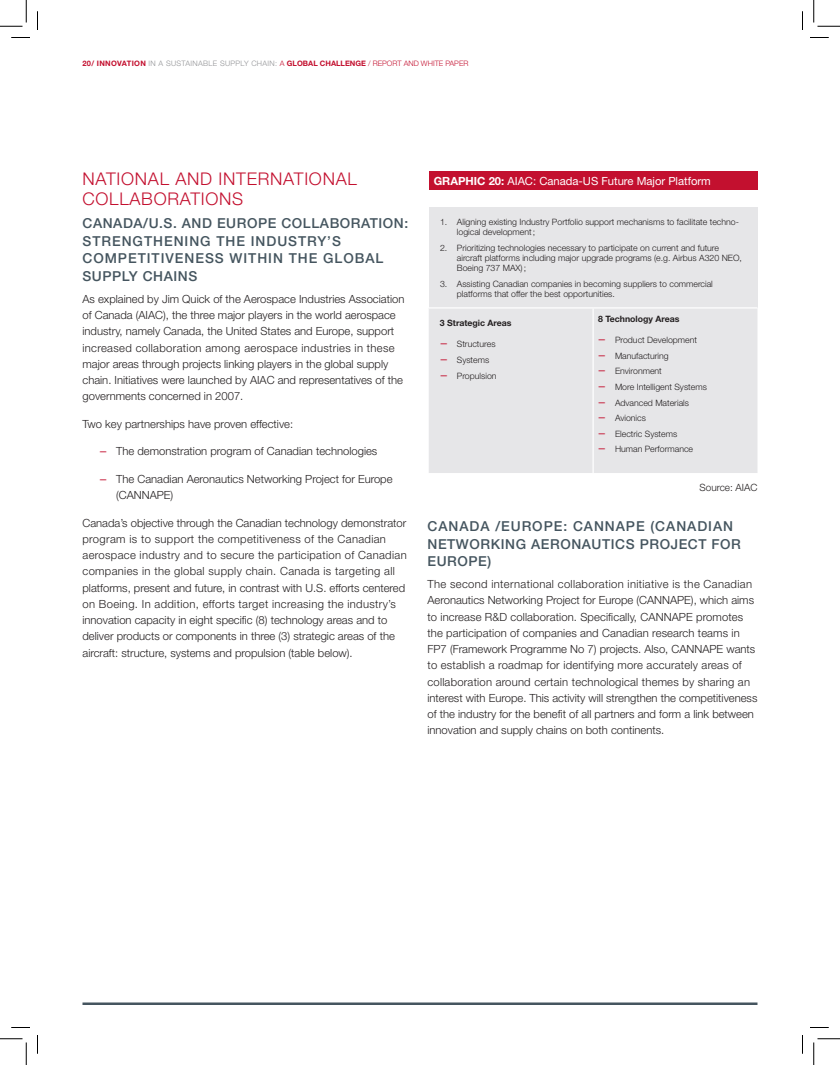
<style>
.page{position:relative;width:840px;height:1065px;background:#fff}
.page>*{position:absolute;margin:0;border:0;box-sizing:border-box;transform-origin:0 0}
.Grand_Titre__sous{font:300 17.5px/20px "Helvetica Neue";letter-spacing:.04em;color:#c3102f}
.Sous-Titre{font:500 13.75px/17.5px "Helvetica Neue";letter-spacing:.07em;color:#45555f}
.Sous-Titre-2{font:500 13.75px/17.5px "Helvetica Neue";letter-spacing:.04em;color:#45555f}
.Texte_courant{font:300 11.25px/16.2px "Helvetica Neue";color:#231f20}
.Tableau_Info_-_Heade{font:11.25px "Helvetica Neue";color:#fff}
.Source{font:300 10px "Helvetica Neue";color:#231f20}
.t1{font:300 8.75px/10px "Helvetica Neue";color:#231f20}
.Texte_courant-2{font:700 8.75px "Helvetica Neue";color:#231f20}
.t2{font:700 7.5px "Helvetica Neue";color:#c3102f}
.s1{font-weight:300;color:#919295}
.s2{font-weight:300}
.s3{font-weight:400;font-size:12.5px;color:#c3102f}
.s4{font-weight:700}
</style>
<div class="page">
<hr style="left:82px;top:1002px;width:676px;height:3px;background:#45555f">
<div style="left:429px;top:172px;width:329px;height:18px;background:#c3102f"></div>
<div style="left:429px;top:207px;width:329px;height:101px;background:#e6e6e8"></div>
<div style="left:429px;top:309px;width:329px;height:164px;background:#e6e6e8"></div>
<hr style="left:429px;top:307px;width:164px;height:2px;background:#fff">
<hr style="left:593px;top:307px;width:165px;height:2px;background:#fff">
<hr style="left:592px;top:309px;width:2px;height:164px;background:#fff">
<svg style="left:11px;top:37px;width:19px;height:1px"></svg>
<svg style="left:810px;top:37px;width:19px;height:1px"></svg>
<svg style="left:11px;top:1027px;width:19px;height:1px"></svg>
<svg style="left:810px;top:1027px;width:19px;height:1px"></svg>
<svg style="left:37px;top:11px;width:1px;height:19px"></svg>
<svg style="left:37px;top:1035px;width:1px;height:19px"></svg>
<svg style="left:802px;top:11px;width:1px;height:19px"></svg>
<svg style="left:802px;top:1035px;width:1px;height:19px"></svg>
<svg style="left:0;top:0;width:27px;height:27px"></svg>
<svg style="left:0;top:1039px;width:27px;height:26px"></svg>
<svg style="left:814px;top:0;width:26px;height:27px"></svg>
<svg style="left:814px;top:1039px;width:26px;height:26px"></svg>
<p class="t2" style="left:82px;top:59px;width:387px">20/ INNOVATION <span class="s1">IN A SUSTAINABLE SUPPLY CHAIN:</span> <span class="s2">A</span> GLOBAL CHALLENGE <span class="s2">/ REPORT AND WHITE PAPER</span></p>
<p class="Grand_Titre__sous" style="left:82px;top:169px;width:276px">NATIONAL AND INTERNATIONAL<br>COLLABORATIONS</p>
<p class="Sous-Titre" style="left:82px;top:215px;width:327px">CANADA/U.S. AND EUROPE COLLABORATION:<br>STRENGTHENING THE INDUSTRY’S<br>COMPETITIVENESS WITHIN THE GLOBAL<br>SUPPLY CHAINS</p>
<p class="Texte_courant" style="left:82px;top:290px;width:323px">As explained by Jim Quick of the Aerospace Industries Association of Canada (AIAC), the three major players in the world aerospace industry, namely Canada, the United States and Europe, support increased collaboration among aerospace industries in these major areas through projects linking players in the global supply chain. Initiatives were launched by AIAC and representatives of the governments concerned in 2007.</p>
<p class="Texte_courant" style="left:82px;top:415px;width:212px">Two key partnerships have proven effective:</p>
<p class="Texte_courant" style="left:99px;top:443px;width:279px"><span class="s3">−</span> The demonstration program of Canadian technologies</p>
<p class="Texte_courant" style="left:116px;top:470px;width:278px;text-indent:-17px"><span class="s3">−</span> The Canadian Aeronautics Networking Project for Europe (CANNAPE)</p>
<p class="Texte_courant" style="left:82px;top:514px;width:326px">Canada’s objective through the Canadian technology demonstrator program is to support the competitiveness of the Canadian aerospace industry and to secure the participation of Canadian companies in the global supply chain. Canada is targeting all platforms, present and future, in contrast with U.S. efforts centered on Boeing. In addition, efforts target increasing the industry’s innovation capacity in eight specific (8) technology areas and to deliver products or components in three (3) strategic areas of the aircraft: structure, systems and propulsion (table below).</p>
<p class="Tableau_Info_-_Heade" style="left:434px;top:175px;width:279px"><span class="s4">GRAPHIC 20:</span> AIAC: Canada-US Future Major Platform</p>
<p class="t1" style="left:457px;top:217px;width:284px;text-indent:-17px">1. Aligning existing Industry Portfolio support mechanisms to facilitate techno&shy;logical development;</p>
<p class="t1" style="left:457px;top:243px;width:287px;text-indent:-17px">2. Prioritizing technologies necessary to participate on current and future aircraft platforms including major upgrade programs (e.g. Airbus A320 NEO,<br>Boeing 737 MAX);</p>
<p class="t1" style="left:457px;top:278px;width:258px;text-indent:-17px">3. Assisting Canadian companies in becoming suppliers to commercial platforms that offer the best opportunities.</p>
<p class="Texte_courant-2" style="left:440px;top:317px;width:73px">3 Strategic Areas</p>
<p class="t1" style="left:440px;top:339px;width:57px"><span class="s3">−</span> Structures</p>
<p class="t1" style="left:440px;top:355px;width:51px"><span class="s3">−</span> Systems</p>
<p class="t1" style="left:440px;top:370px;width:58px"><span class="s3">−</span> Propulsion</p>
<p class="Texte_courant-2" style="left:598px;top:313px;width:83px">8 Technology Areas</p>
<p class="t1" style="left:598px;top:335px;width:100px"><span class="s3">−</span> Product Development</p>
<p class="t1" style="left:598px;top:350px;width:72px"><span class="s3">−</span> Manufacturing</p>
<p class="t1" style="left:598px;top:366px;width:65px"><span class="s3">−</span> Environment</p>
<p class="t1" style="left:598px;top:382px;width:110px"><span class="s3">−</span> More Intelligent Systems</p>
<p class="t1" style="left:598px;top:397px;width:92px"><span class="s3">−</span> Advanced Materials</p>
<p class="t1" style="left:598px;top:413px;width:49px"><span class="s3">−</span> Avionics</p>
<p class="t1" style="left:598px;top:428px;width:81px"><span class="s3">−</span> Electric Systems</p>
<p class="t1" style="left:598px;top:444px;width:97px"><span class="s3">−</span> Human Performance</p>
<p class="Source" style="left:699px;top:481px;width:60px">Source: AIAC</p>
<p class="Sous-Titre-2" style="left:428px;top:517px;width:315px">CANADA /EUROPE: CANNAPE (CANADIAN<br>NETWORKING AERONAUTICS PROJECT FOR<br>EUROPE)</p>
<p class="Texte_courant" style="left:428px;top:576px;width:331px">The second international collaboration initiative is the Canadian Aeronautics Networking Project for Europe (CANNAPE), which aims to increase R&amp;D collaboration. Specifically, CANNAPE promotes the participation of companies and Canadian research teams in FP7 (Framework Programme No 7) projects. Also, CANNAPE wants to establish a roadmap for identifying more accurately areas of collaboration around certain technological themes by sharing an interest with Europe. This activity will strengthen the competitiveness of the industry for the benefit of all partners and form a link between innovation and supply chains on both continents.</p>
</div>
